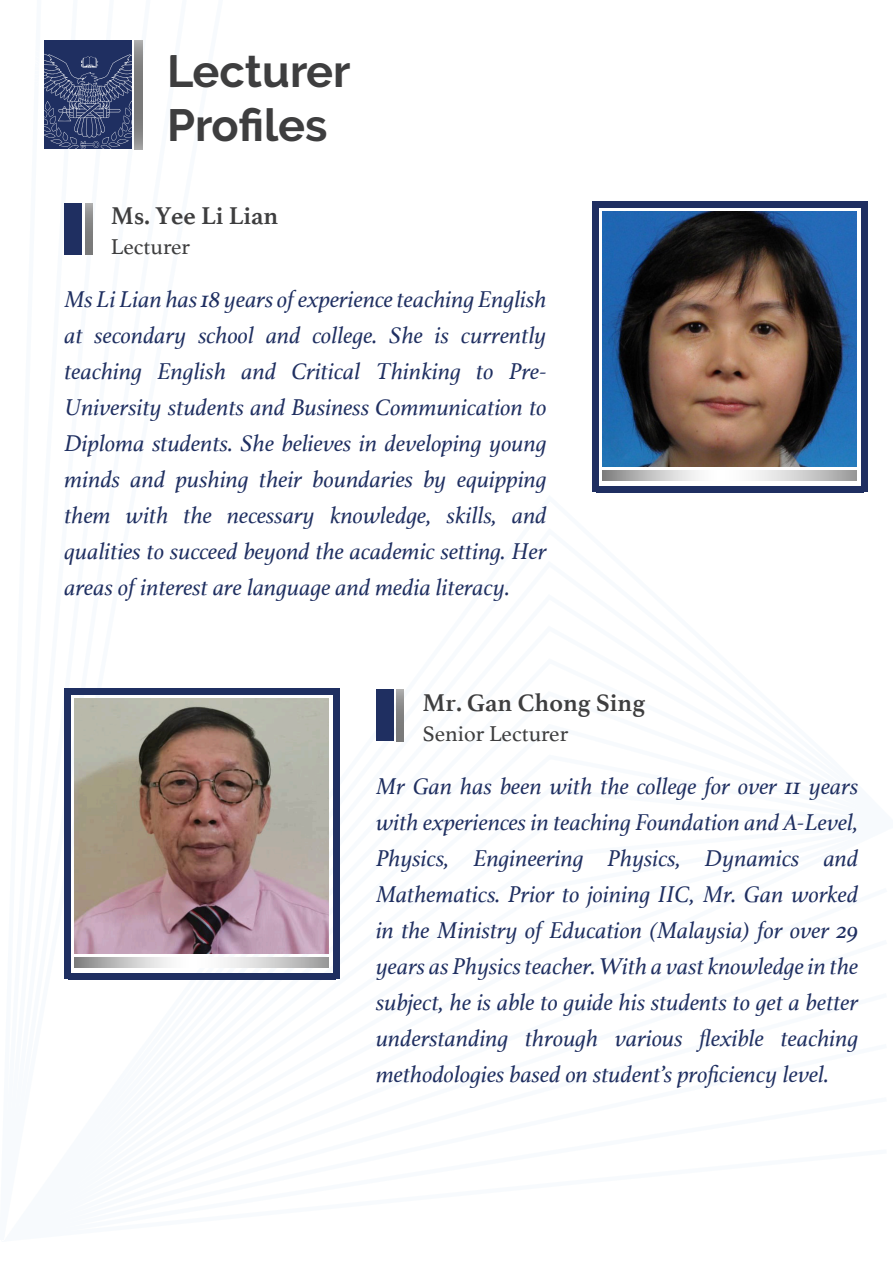
<style>
.page{position:relative;width:893px;height:1263px;background:#fff}
.page>*{position:absolute;margin:0;border:0;box-sizing:border-box;transform-origin:0 0}
.Level_1_Heading{font:700 45px "Raleway";color:#3e3e3f}
.t1{font:700 25.5px "Athelas";color:#3e3e3f}
.t2{font:italic 24px/36px "Athelas";color:#1f2f61;text-align:justify}
.t3{font:22.5px "Athelas";color:#3e3e3f}
</style>
<div class="page">
<svg style="left:44px;top:40px;width:99px;height:110px;background:#3e4c76"></svg>
<img style="left:135px;top:41px;width:7px;height:108px">
<div style="left:64px;top:203px;width:18px;height:52px;background:#1f2f61"></div>
<div style="left:376px;top:690px;width:17px;height:51px;background:#1f2f61"></div>
<img style="left:603px;top:211px;width:254px;height:255px">
<div style="left:597px;top:486px;width:267px;height:6px;background:#1f2f61"></div>
<div style="left:597px;top:201px;width:269px;height:6px;background:#1f2f61"></div>
<div style="left:593px;top:201px;width:6px;height:291px;background:#1f2f61"></div>
<div style="left:861px;top:201px;width:6px;height:291px;background:#1f2f61"></div>
<img style="left:75px;top:698px;width:254px;height:255px">
<div style="left:68px;top:973px;width:268px;height:6px;background:#1f2f61"></div>
<div style="left:68px;top:688px;width:270px;height:7px;background:#1f2f61"></div>
<div style="left:64px;top:688px;width:7px;height:291px;background:#1f2f61"></div>
<div style="left:333px;top:688px;width:6px;height:291px;background:#1f2f61"></div>
<p class="Level_1_Heading" style="left:167px;top:45px;width:185px">Lecturer</p>
<p class="Level_1_Heading" style="left:167px;top:99px;width:162px">Profiles</p>
<p class="t1" style="left:111px;top:195px;width:169px">Ms. Yee Li Lian</p>
<p class="t3" style="left:111px;top:229px;width:81px">Lecturer</p>
<p class="t2" style="left:64px;top:281px;width:484px">Ms Li Lian has 18 years of experience teaching English at secondary school and college. She is currently teaching English and Critical Thinking to Pre-University students and Business Communication to Diploma students. She believes in developing young minds and pushing their boundaries by equipping them with the necessary knowledge, skills, and qualities to succeed beyond the academic setting. Her areas of interest are language and media literacy.</p>
<p class="t1" style="left:422px;top:682px;width:224px">Mr. Gan Chong Sing</p>
<p class="t3" style="left:422px;top:715px;width:147px">Senior Lecturer</p>
<p class="t2" style="left:376px;top:767px;width:484px">Mr Gan has been with the college for over 11 years with experiences in teaching Foundation and A-Level, Physics, Engineering Physics, Dynamics and Mathematics. Prior to joining IIC, Mr. Gan worked in the Ministry of Education (Malaysia) for over 29 years as Physics teacher. With a vast knowledge in the subject, he is able to guide his students to get a better understanding through various flexible teaching methodologies based on student’s proficiency level.</p>
</div>
